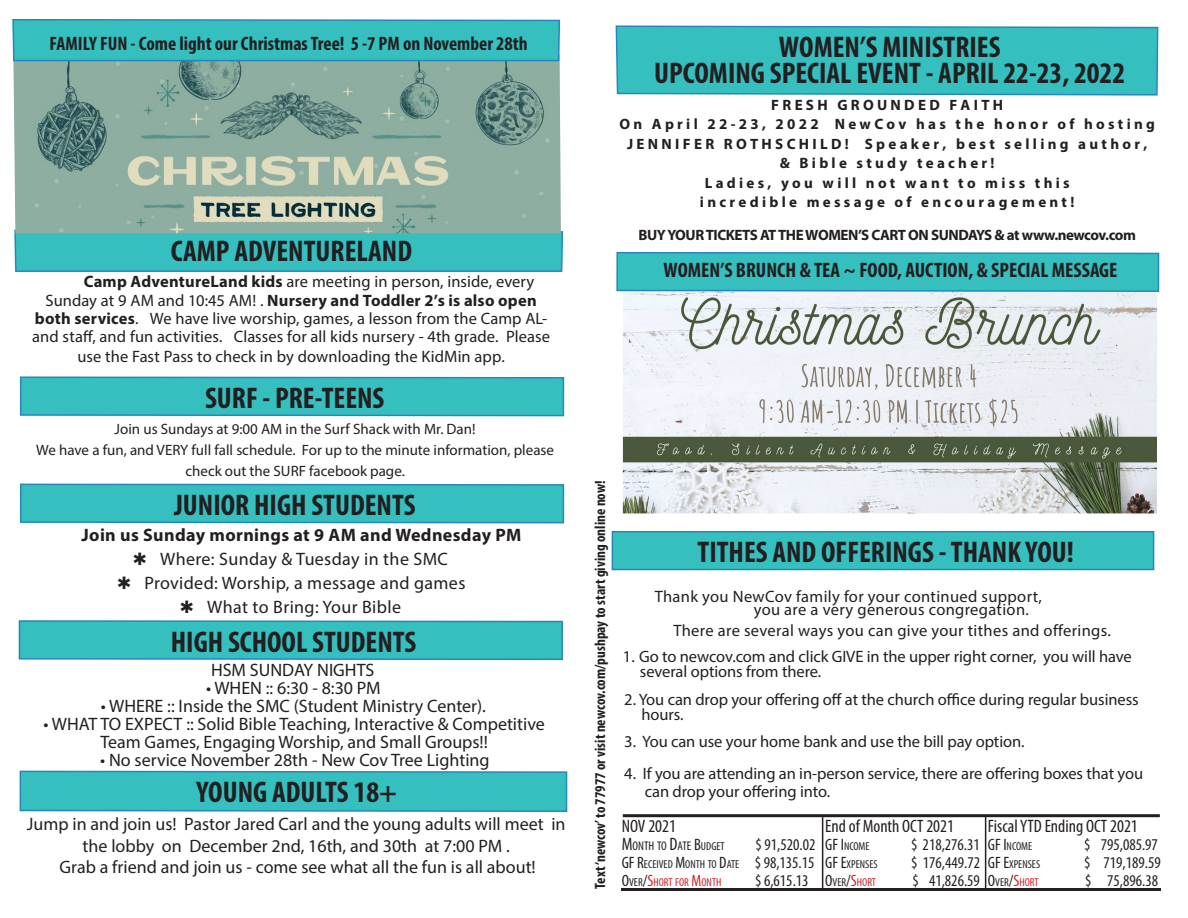
<style>
.page{position:relative;width:1188px;height:918px;background:#fff}
.page>*{position:absolute;margin:0;border:0;box-sizing:border-box;transform-origin:0 0}
.t1{font:700 condensed 30px "Myriad Pro";color:#231f20}
.t2{font:700 condensed 21px "Myriad Pro";color:#231f20}
.t3{font:700 condensed 19.5px "Myriad Pro";color:#231f20}
.t4{font:18px/18px "Myriad Pro";color:#231f20;text-align:center}
.t5{font:18px "Myriad Pro";letter-spacing:.02em;color:#231f20}
.t6{font:condensed 18px "Myriad Pro";color:#231f20}
.t7{font:700 18px "Myriad Pro";letter-spacing:.02em;color:#231f20}
.t8{font:16.5px/19.5px "Myriad Pro";color:#231f20;text-align:right}
.t9{font:16.5px "Myriad Pro";letter-spacing:.02em;color:#231f20}
.t10{font:condensed 16.5px "Myriad Pro";color:#231f20}
.t11{font:700 15px "Myriad Pro";letter-spacing:.22em;color:#231f20}
.t12{font:15px/21px "Myriad Pro";color:#231f20;text-align:center}
.t13{font:700 condensed 15px "Myriad Pro";color:#231f20}
.t14{font:700 15px "Myriad Pro";letter-spacing:-.03em;color:#231f20}
.t15{font:condensed 12.6px "Myriad Pro";color:#231f20}
.t16{font:condensed 11.55px "Myriad Pro";color:#231f20}
.t17{font:condensed 11.55px "Myriad Pro";color:#d1232a}
.s1{font-weight:700}
.s2{font-size:18px}
.s3{font-size:16.5px}
.s4{font-size:11.55px}
.s5{font-size:16.5px;color:#231f20}
.s6{color:#231f20}
</style>
<div class="page">
<hr style="left:623px;top:814px;width:537px;height:3px;background:#231f20">
<hr style="left:621px;top:888px;width:540px;height:3px;background:#231f20">
<hr style="left:822px;top:817px;width:1px;height:73px;background:#231f20">
<hr style="left:985px;top:816px;width:1px;height:72px;background:#231f20">
<svg style="left:19px;top:483px;width:546px;height:41px;background:#3dbdc1"></svg>
<svg style="left:19px;top:376px;width:546px;height:41px;background:#3dbdc1"></svg>
<svg style="left:14px;top:231px;width:550px;height:41px;background:#38bdbf"></svg>
<div style="left:612px;top:532px;width:542px;height:38px;background:#36bfbf"></div>
<div style="left:612px;top:531px;width:542px;height:39px;border:2px solid #2688b8"></div>
<svg style="left:19px;top:770px;width:549px;height:42px;background:#3bbdc0"></svg>
<svg style="left:18px;top:620px;width:545px;height:41px;background:#3ebdc1"></svg>
<svg style="left:615px;top:25px;width:544px;height:71px;background:#3cbec0"></svg>
<img style="left:623px;top:293px;width:534px;height:220px">
<svg style="left:616px;top:251px;width:544px;height:42px;background:#41bec2"></svg>
<img style="left:13px;top:62px;width:548px;height:171px">
<svg style="left:12px;top:19px;width:549px;height:43px;background:#38bbbe"></svg>
<p class="t3" style="left:50px;top:32px;width:480px">FAMILY FUN - Come light our Christmas Tree! 5 -7 PM on November 28th</p>
<p class="t1" style="left:171px;top:232px;width:243px">CAMP ADVENTURELAND</p>
<p class="t8" style="left:46px;top:271px;width:493px"><span class="s1">Camp AdventureLand kids</span> are meeting in person, inside, every<br>Sunday at 9 AM and 10:45 AM! . <span class="s1">Nursery and Toddler 2’s is also open</span></p>
<p class="t8" style="left:32px;top:310px;width:519px;line-height:18px;text-align:left"><span class="s1">both services</span>. We have live worship, games, a lesson from the Camp AL&shy;and staff, and fun activities. Classes for all kids nursery - 4th grade. Please</p>
<p class="t8" style="left:77px;top:346px;width:429px">use the Fast Pass to check in by downloading the KidMin app.</p>
<p class="t1" style="left:205px;top:379px;width:181px">SURF - PRE-TEENS</p>
<p class="t12" style="left:115px;top:418px;width:362px">Join us Sundays at 9:00 AM in the Surf Shack with Mr. Dan!</p>
<p class="t12" style="left:36px;top:439px;width:519px">We have a fun, and VERY full fall schedule. For up to the minute information, please check out the SURF facebook page.</p>
<p class="t1" style="left:174px;top:486px;width:243px">JUNIOR HIGH STUDENTS</p>
<p class="t7" style="left:82px;top:523px;width:441px">Join us Sunday mornings at 9 AM and Wednesday PM</p>
<p class="t5" style="left:133px;top:548px;width:316px">✱ Where: Sunday &amp; Tuesday in the SMC</p>
<p class="t5" style="left:117px;top:572px;width:350px">✱ Provided: Worship, a message and games</p>
<p class="t5" style="left:180px;top:596px;width:222px">✱ What to Bring: Your Bible</p>
<p class="t1" style="left:171px;top:623px;width:247px">HIGH SCHOOL STUDENTS</p>
<p class="t4" style="left:211px;top:660px;width:165px">HSM SUNDAY NIGHTS</p>
<p class="t4" style="left:206px;top:678px;width:176px">• WHEN :: 6:30 - 8:30 PM</p>
<p class="t4" style="left:101px;top:696px;width:387px">• WHERE :: Inside the SMC (Student Ministry Center).</p>
<p class="t4" style="left:44px;top:714px;width:503px">• WHAT TO EXPECT :: Solid Bible Teaching, Interactive &amp; Competitive<br>Team Games, Engaging Worship, and Small Groups!!</p>
<p class="t4" style="left:100px;top:750px;width:391px">• No service November 28th - New Cov Tree Lighting</p>
<p class="t1" style="left:196px;top:773px;width:202px">YOUNG ADULTS 18+</p>
<p class="t4" style="left:27px;top:813px;width:540px;line-height:21.6px">Jump in and join us! Pastor Jared Carl and the young adults will meet in the lobby on December 2nd, 16th, and 30th at 7:00 PM .</p>
<p class="t4" style="left:60px;top:858px;width:478px">Grab a friend and join us - come see what all the fun is all about!</p>
<p class="t1" style="left:779px;top:28px;width:223px">WOMEN’S MINISTRIES</p>
<p class="t1" style="left:654px;top:54px;width:472px">UPCOMING SPECIAL EVENT - APRIL 22-23, 2022</p>
<p class="t11" style="left:771px;top:95px;width:233px">FRESH GROUNDED FAITH</p>
<p class="t11" style="left:619px;top:115px;width:537px">On April 22-23, 2022 NewCov has the honor of hosting</p>
<p class="t11" style="left:627px;top:134px;width:522px">JENNIFER ROTHSCHILD! Speaker, best selling author,</p>
<p class="t11" style="left:780px;top:154px;width:216px">&amp; Bible study teacher!</p>
<p class="t11" style="left:705px;top:173px;width:366px">Ladies, you will not want to miss this</p>
<p class="t11" style="left:700px;top:193px;width:376px">incredible message of encouragement!</p>
<p class="t14" style="left:638px;top:226px;width:499px">BUY YOUR TICKETS AT THE WOMEN’S CART ON SUNDAYS &amp; at www.newcov.com</p>
<p class="t2" style="left:664px;top:257px;width:455px">WOMEN’S BRUNCH &amp; TEA ~ FOOD, AUCTION, &amp; SPECIAL MESSAGE</p>
<p class="t13" style="left:591px;top:889px;width:410px;rotate:-90deg">Text ‘newcov’ to 77977 or visit newcov.com/pushpay to start giving online now!</p>
<p class="t1" style="left:698px;top:534px;width:378px">TITHES AND OFFERINGS - THANK YOU!</p>
<p class="t9" style="left:655px;top:586px;width:389px">Thank you NewCov family for your continued support,</p>
<p class="t9" style="left:754px;top:599px;width:277px">you are a very generous congregation.</p>
<p class="t9" style="left:673px;top:620px;width:439px">There are several ways you can give your tithes and offerings.</p>
<p class="t8" style="left:623px;top:646px;width:510px">1. Go to newcov.com and click GIVE in the upper right corner, you will have</p>
<p class="t8" style="left:640px;top:661px;width:183px">several options from there.</p>
<p class="t8" style="left:624px;top:689px;width:516px">2. You can drop your offering off at the church office during regular business</p>
<p class="t8" style="left:641px;top:704px;width:44px">hours.</p>
<p class="t8" style="left:624px;top:731px;width:402px">3. You can use your home bank and use the bill pay option.</p>
<p class="t8" style="left:624px;top:763px;width:520px">4. If you are attending an in-person service, there are offering boxes that you</p>
<p class="t8" style="left:645px;top:781px;width:187px">can drop your offering into.</p>
<p class="t6" style="left:622px;top:815px;width:56px">NOV 2021</p>
<p class="t15" style="left:622px;top:838px;width:104px"><span class="s2">M</span>ONTH TO <span class="s2">D</span>ATE <span class="s3">B</span><span class="s4">UDGET</span></p>
<p class="t10" style="left:756px;top:835px;width:61px">$ 91,520.02</p>
<p class="t16" style="left:622px;top:857px;width:194px"><span class="s3">GF R</span>ECEIVED <span class="s3">M</span>ONTH TO <span class="s3">D</span>ATE <span class="s3">$ 98,135.15</span></p>
<p class="t17" style="left:622px;top:875px;width:101px"><span class="s5">O</span><span class="s6">VER</span><span class="s5">/</span><span class="s3">S</span>HORT FOR <span class="s3">M</span>ONTH</p>
<p class="t10" style="left:755px;top:871px;width:55px">$ 6,615.13</p>
<p class="t6" style="left:825px;top:815px;width:130px">End of Month OCT 2021</p>
<p class="t16" style="left:825px;top:839px;width:46px"><span class="s3">GF I</span>NCOME</p>
<p class="t10" style="left:911px;top:835px;width:70px">$ 218,276.31</p>
<p class="t16" style="left:825px;top:857px;width:54px"><span class="s3">GF E</span>XPENSES</p>
<p class="t10" style="left:911px;top:853px;width:70px">$ 176,449.72</p>
<p class="t17" style="left:825px;top:875px;width:52px"><span class="s5">O</span><span class="s6">VER</span><span class="s5">/</span><span class="s3">S</span>HORT</p>
<p class="t10" style="left:912px;top:871px;width:69px">$ 41,826.59</p>
<p class="t6" style="left:988px;top:815px;width:152px">Fiscal YTD Ending OCT 2021</p>
<p class="t16" style="left:988px;top:839px;width:46px"><span class="s3">GF I</span>NCOME</p>
<p class="t10" style="left:1084px;top:834px;width:75px">$ 795,085.97</p>
<p class="t16" style="left:988px;top:857px;width:54px"><span class="s3">GF E</span>XPENSES</p>
<p class="t10" style="left:1084px;top:852px;width:78px">$ 719,189.59</p>
<p class="t17" style="left:988px;top:875px;width:52px"><span class="s5">O</span><span class="s6">VER</span><span class="s5">/</span><span class="s3">S</span>HORT</p>
<p class="t10" style="left:1085px;top:870px;width:74px">$ 75,896.38</p>
</div>
